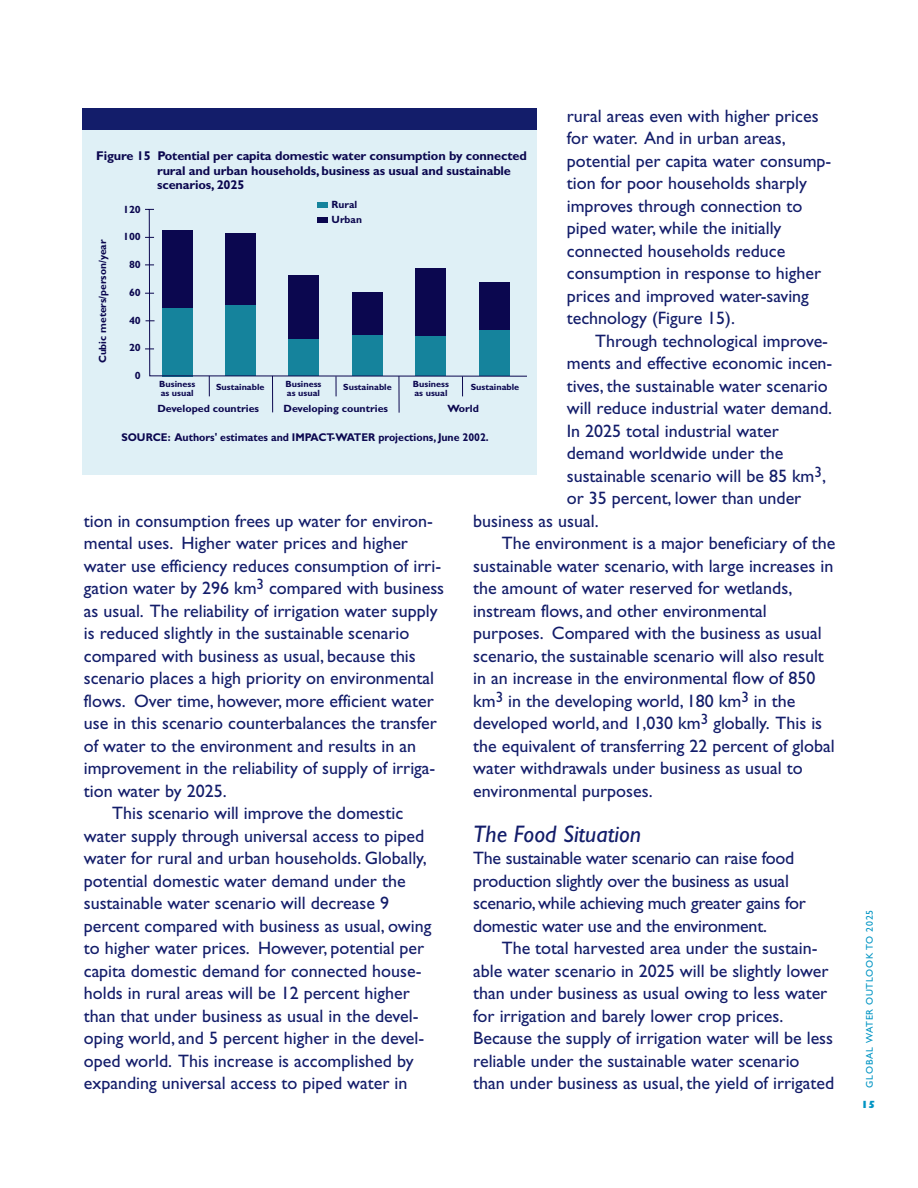
<style>
.page{position:relative;width:918px;height:1188px;background:#fff}
.page>*{position:absolute;margin:0;border:0;box-sizing:border-box;transform-origin:0 0}
.t1{font:italic 24px "Gill Sans";color:#131d6a}
.t2{font:18px/22.5px "Gill Sans";color:#131d6a}
.t3{font:700 12.75px/14.2px "Gill Sans";letter-spacing:-.01em;color:#0b074f}
.t4{font:700 11.25px "Gill Sans";color:#0b074f;scale:.94 1}
.t5{font:700 10.5px/15px "Gill Sans";color:#0b074f}
.t6{font:800 10.5px "Gill Sans";color:#0094c3}
.t7{font:9.75px "Gill Sans";letter-spacing:.075em;color:#0094c3}
.t8{font:700 9px/9px "Gill Sans";color:#0b074f}
</style>
<div class="page">
<div style="left:82px;top:116px;width:455px;height:358px;background:#dff0f6"></div>
<div style="left:82px;top:108px;width:454px;height:22px;background:#131d6a"></div>
<div style="left:317px;top:203px;width:10px;height:5px;background:#15839c"></div>
<svg style="left:209px;top:377px;width:1px;height:19px"></svg>
<svg style="left:336px;top:377px;width:1px;height:19px"></svg>
<svg style="left:462px;top:377px;width:1px;height:19px"></svg>
<hr style="left:272px;top:376px;width:1px;height:36px;background:#0b074f">
<hr style="left:399px;top:376px;width:1px;height:37px;background:#0b074f">
<svg style="left:145px;top:209px;width:381px;height:168px"></svg>
<p class="t2" style="left:567px;top:106px;width:266px">rural areas even with higher prices for water. And in urban areas, potential per capita water consump&shy;tion for poor households sharply improves through connection to piped water, while the initially connected households reduce consumption in response to higher prices and improved water-saving technology (Figure 15).</p>
<p class="t2" style="left:595px;top:331px;width:234px">Through technological improve-</p>
<p class="t2" style="left:567px;top:354px;width:267px">ments and effective economic incen-</p>
<p class="t2" style="left:567px;top:376px;width:262px">tives, the sustainable water scenario</p>
<p class="t2" style="left:567px;top:399px;width:267px">will reduce industrial water demand.</p>
<p class="t2" style="left:567px;top:421px;width:214px">In 2025 total industrial water</p>
<p class="t2" style="left:567px;top:444px;width:218px">demand worldwide under the</p>
<p class="t2" style="left:567px;top:466px;width:261px">sustainable scenario will be 85 km<sup>3</sup>,</p>
<p class="t2" style="left:567px;top:489px;width:236px">or 35 percent, lower than under</p>
<p class="t2" style="left:473px;top:511px;width:127px">business as usual.</p>
<p class="t2" style="left:502px;top:534px;width:335px">The environment is a major beneficiary of the</p>
<p class="t2" style="left:473px;top:556px;width:362px">sustainable water scenario, with large increases in</p>
<p class="t2" style="left:473px;top:579px;width:321px">the amount of water reserved for wetlands,</p>
<p class="t2" style="left:473px;top:601px;width:295px">instream flows, and other environmental</p>
<p class="t2" style="left:473px;top:624px;width:350px">purposes. Compared with the business as usual</p>
<p class="t2" style="left:473px;top:646px;width:352px">scenario, the sustainable scenario will also result</p>
<p class="t2" style="left:473px;top:669px;width:344px">in an increase in the environmental flow of 850</p>
<p class="t2" style="left:473px;top:691px;width:324px">km<sup>3</sup> in the developing world, 180 km<sup>3</sup> in the</p>
<p class="t2" style="left:473px;top:714px;width:350px">developed world, and 1,030 km<sup>3</sup> globally. This is</p>
<p class="t2" style="left:473px;top:736px;width:363px">the equivalent of transferring 22 percent of global</p>
<p class="t2" style="left:473px;top:759px;width:331px">water withdrawals under business as usual to</p>
<p class="t2" style="left:473px;top:781px;width:181px">environmental purposes.</p>
<h1 class="t1" style="left:473px;top:825px;width:169px">The Food Situation</h1>
<p class="t2" style="left:473px;top:849px;width:334px">The sustainable water scenario can raise food production slightly over the business as usual scenario, while achieving much greater gains for domestic water use and the environment.</p>
<p class="t2" style="left:473px;top:939px;width:362px;text-indent:29px">The total harvested area under the sustain&shy;able water scenario in 2025 will be slightly lower than under business as usual owing to less water for irrigation and barely lower crop prices.<br>Because the supply of irrigation water will be less reliable under the sustainable water scenario than under business as usual, the yield of irrigated</p>
<p class="t3" style="left:157px;top:150px;width:371px;text-indent:-61px">Figure 15 Potential per capita domestic water consumption by connected rural and urban households, business as usual and sustainable scenarios, 2025</p>
<p class="t5" style="left:332px;top:199px;width:32px">Rural<br>Urban</p>
<p class="t5" style="left:123px;top:203px;width:19px">120</p>
<p class="t5" style="left:123px;top:230px;width:19px">100</p>
<p class="t5" style="left:129px;top:258px;width:13px">80</p>
<p class="t5" style="left:129px;top:286px;width:13px">60</p>
<p class="t5" style="left:129px;top:314px;width:13px">40</p>
<p class="t5" style="left:129px;top:341px;width:13px">20</p>
<p class="t5" style="left:135px;top:369px;width:7px">0</p>
<p class="t5" style="left:96px;top:363px;width:125px;rotate:-90deg">Cubic meters/person/year</p>
<p class="t8" style="left:159px;top:381px;width:38px">Business as usual</p>
<p class="t5" style="left:157px;top:402px;width:103px">Developed countries</p>
<p class="t8" style="left:285px;top:381px;width:38px">Business as usual</p>
<p class="t8" style="left:413px;top:381px;width:38px">Business as usual</p>
<p class="t8" style="left:216px;top:384px;width:50px">Sustainable</p>
<p class="t8" style="left:343px;top:384px;width:50px">Sustainable</p>
<p class="t8" style="left:471px;top:383px;width:50px">Sustainable</p>
<p class="t5" style="left:284px;top:402px;width:106px">Developing countries</p>
<p class="t5" style="left:448px;top:402px;width:33px">World</p>
<p class="t4" style="left:121px;top:433px;width:392px">SOURCE: Authors' estimates and IMPACT-WATER projections, June 2002.</p>
<p class="t2" style="left:84px;top:511px;width:351px">tion in consumption frees up water for environ-</p>
<p class="t2" style="left:84px;top:534px;width:326px">mental uses. Higher water prices and higher</p>
<p class="t2" style="left:84px;top:556px;width:359px">water use efficiency reduces consumption of irri-</p>
<p class="t2" style="left:84px;top:579px;width:362px">gation water by 296 km<sup>3</sup> compared with business</p>
<p class="t2" style="left:84px;top:601px;width:355px">as usual. The reliability of irrigation water supply</p>
<p class="t2" style="left:84px;top:624px;width:327px">is reduced slightly in the sustainable scenario</p>
<p class="t2" style="left:84px;top:646px;width:334px">compared with business as usual, because this</p>
<p class="t2" style="left:84px;top:669px;width:352px">scenario places a high priority on environmental</p>
<p class="t2" style="left:84px;top:691px;width:352px">flows. Over time, however, more efficient water</p>
<p class="t2" style="left:84px;top:714px;width:355px">use in this scenario counterbalances the transfer</p>
<p class="t2" style="left:84px;top:736px;width:334px">of water to the environment and results in an</p>
<p class="t2" style="left:84px;top:759px;width:353px">improvement in the reliability of supply of irriga-</p>
<p class="t2" style="left:84px;top:781px;width:144px">tion water by 2025.</p>
<p class="t2" style="left:112px;top:804px;width:292px">This scenario will improve the domestic</p>
<p class="t2" style="left:84px;top:826px;width:342px">water supply through universal access to piped</p>
<p class="t2" style="left:84px;top:849px;width:344px">water for rural and urban households. Globally,</p>
<p class="t2" style="left:84px;top:871px;width:323px">potential domestic water demand under the</p>
<p class="t2" style="left:84px;top:894px;width:307px">sustainable water scenario will decrease 9</p>
<p class="t2" style="left:84px;top:916px;width:349px">percent compared with business as usual, owing</p>
<p class="t2" style="left:84px;top:939px;width:342px">to higher water prices. However, potential per</p>
<p class="t2" style="left:84px;top:961px;width:339px">capita domestic demand for connected house-</p>
<p class="t2" style="left:84px;top:984px;width:328px">holds in rural areas will be 12 percent higher</p>
<p class="t2" style="left:84px;top:1006px;width:336px">than that under business as usual in the devel-</p>
<p class="t2" style="left:84px;top:1029px;width:342px">oping world, and 5 percent higher in the devel-</p>
<p class="t2" style="left:84px;top:1051px;width:332px">oped world. This increase is accomplished by</p>
<p class="t2" style="left:84px;top:1074px;width:325px">expanding universal access to piped water in</p>
<p class="t7" style="left:866px;top:1088px;width:179px;rotate:-90deg">GLOBAL WATER OUTLOOK TO 2025</p>
<p class="t6" style="left:861px;top:1101px;width:16px">15</p>
</div>
